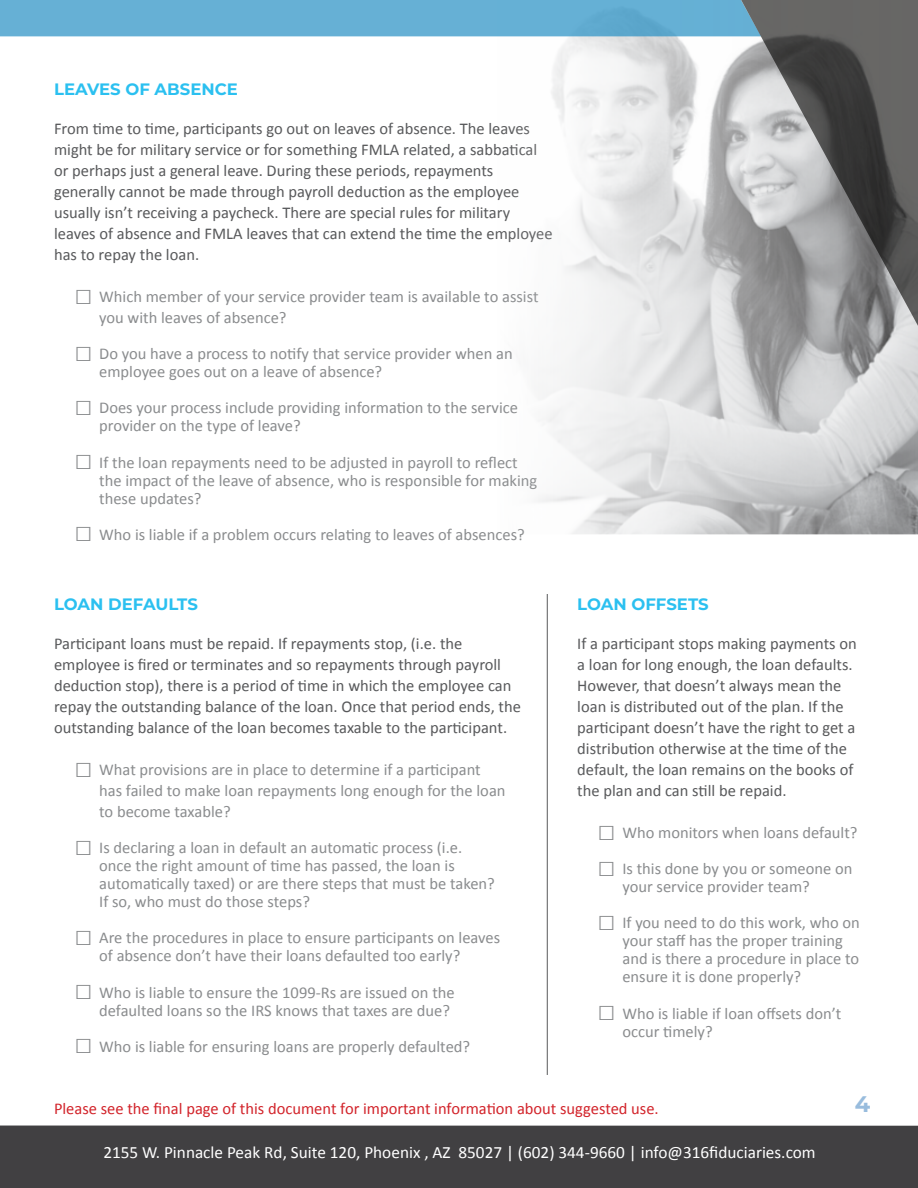
<style>
.page{position:relative;width:918px;height:1188px;background:#fff}
.page>*{position:absolute;margin:0;border:0;box-sizing:border-box;transform-origin:0 0}
.t1{font:700 22.5px "Montserrat";color:#98bcdd}
.t2{font:17.25px "Calibri";color:#fff}
.t3{font:16.5px/18px "Calibri";color:#8a8c8e}
.t4{font:16.5px/21px "Calibri";color:#58595b}
.t5{font:16.5px "Calibri";color:#d2232a}
.t6{font:700 16.5px "Montserrat";color:#2bc0f0}
.s1{font-size:30px}
</style>
<div class="page">
<div style="left:0;top:1126px;width:918px;height:62px;background:#414042"></div>
<img style="left:451px;top:36px;width:467px;height:499px">
<div style="left:0;top:0;width:680px;height:36px;background:#66b0d5"></div>
<svg style="left:680px;top:0;width:238px;height:533px;background:#a4a6a8"></svg>
<hr style="left:547px;top:594px;width:1px;height:481px;background:#58595b">
<p class="t6" style="left:54px;top:77px;width:185px">LEAVES OF ABSENCE</p>
<p class="t4" style="left:54px;top:117px;width:500px">From time to time, participants go out on leaves of absence. The leaves might be for military service or for something FMLA related, a sabbatical or perhaps just a general leave. During these periods, repayments generally cannot be made through payroll deduction as the employee usually isn’t receiving a paycheck. There are special rules for military leaves of absence and FMLA leaves that can extend the time the employee has to repay the loan.</p>
<p class="t3" style="left:99px;top:285px;width:441px;line-height:21px;text-indent:-25px"><span class="s1">□</span> Which member of your service provider team is available to assist you with leaves of absence?</p>
<p class="t3" style="left:99px;top:344px;width:415px;text-indent:-25px"><span class="s1">□</span> Do you have a process to notify that service provider when an employee goes out on a leave of absence?</p>
<p class="t3" style="left:99px;top:398px;width:420px;text-indent:-25px"><span class="s1">□</span> Does your process include providing information to the service provider on the type of leave?</p>
<p class="t3" style="left:99px;top:453px;width:440px;text-indent:-25px"><span class="s1">□</span> If the loan repayments need to be adjusted in payroll to reflect the impact of the leave of absence, who is responsible for making these updates?</p>
<p class="t3" style="left:74px;top:525px;width:452px"><span class="s1">□</span> Who is liable if a problem occurs relating to leaves of absences?</p>
<p class="t6" style="left:54px;top:592px;width:145px">LOAN DEFAULTS</p>
<p class="t4" style="left:54px;top:633px;width:468px">Participant loans must be repaid. If repayments stop, (i.e. the employee is fired or terminates and so repayments through payroll deduction stop), there is a period of time in which the employee can repay the outstanding balance of the loan. Once that period ends, the outstanding balance of the loan becomes taxable to the participant.</p>
<p class="t3" style="left:99px;top:759px;width:408px;line-height:21px;text-indent:-25px"><span class="s1">□</span> What provisions are in place to determine if a participant has failed to make loan repayments long enough for the loan to become taxable?</p>
<p class="t3" style="left:99px;top:838px;width:397px;text-indent:-25px"><span class="s1">□</span> Is declaring a loan in default an automatic process (i.e. once the right amount of time has passed, the loan is automatically taxed) or are there steps that must be taken?<br>If so, who must do those steps?</p>
<p class="t3" style="left:99px;top:928px;width:402px;text-indent:-25px"><span class="s1">□</span> Are the procedures in place to ensure participants on leaves of absence don’t have their loans defaulted too early?</p>
<p class="t3" style="left:74px;top:984px;width:382px;text-align:right"><span class="s1">□</span> Who is liable to ensure the 1099-Rs are issued on the defaulted loans so the IRS knows that taxes are due?</p>
<p class="t3" style="left:74px;top:1038px;width:397px"><span class="s1">□</span> Who is liable for ensuring loans are properly defaulted?</p>
<p class="t6" style="left:577px;top:592px;width:133px">LOAN OFFSETS</p>
<p class="t4" style="left:577px;top:633px;width:281px">If a participant stops making payments on a loan for long enough, the loan defaults.<br>However, that doesn’t always mean the loan is distributed out of the plan. If the participant doesn’t have the right to get a distribution otherwise at the time of the default, the loan remains on the books of the plan and can still be repaid.</p>
<p class="t3" style="left:598px;top:823px;width:262px"><span class="s1">□</span> Who monitors when loans default?</p>
<p class="t3" style="left:622px;top:859px;width:232px;text-indent:-25px"><span class="s1">□</span> Is this done by you or someone on your service provider team?</p>
<p class="t3" style="left:622px;top:913px;width:239px;text-indent:-25px"><span class="s1">□</span> If you need to do this work, who on your staff has the proper training and is there a procedure in place to ensure it is done properly?</p>
<p class="t3" style="left:622px;top:1005px;width:221px;text-indent:-25px"><span class="s1">□</span> Who is liable if loan offsets don’t occur timely?</p>
<p class="t5" style="left:54px;top:1098px;width:606px">Please see the final page of this document for important information about suggested use.</p>
<p class="t2" style="left:103px;top:1140px;width:714px">2155 W. Pinnacle Peak Rd, Suite 120, Phoenix , AZ 85027 | (602) 344-9660 | info@316fiduciaries.com</p>
<h1 class="t1" style="left:855px;top:1088px;width:17px">4</h1>
</div>
